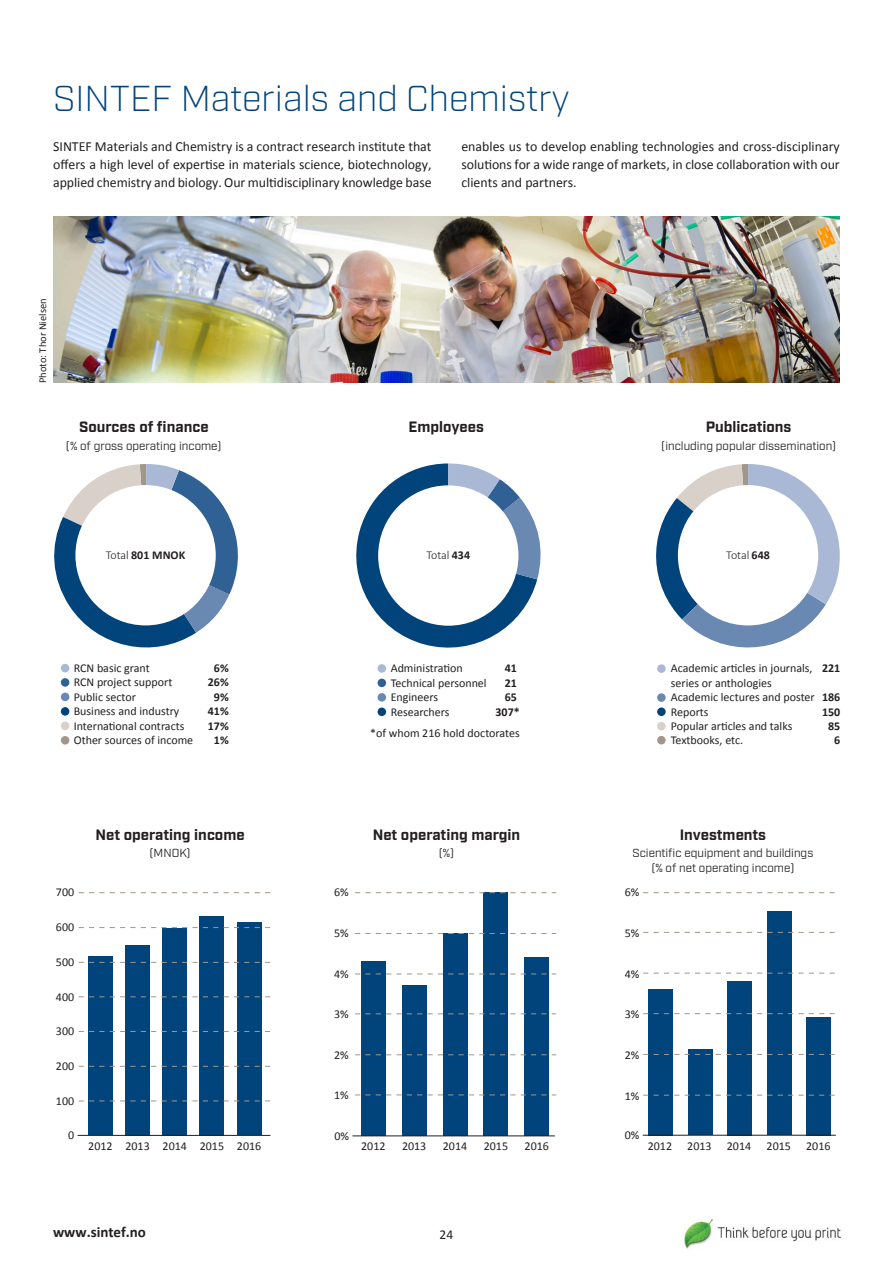
<style>
.page{position:relative;width:893px;height:1263px;background:#fff}
.page>*{position:absolute;margin:0;border:0;box-sizing:border-box;transform-origin:0 0}
.t1{font:300 36px "Industry";color:#00447b}
.t2{font:700 15px "Industry";color:#231f20}
.t3{font:700 15px "Calibri";color:#231f20}
.t4{font:13.8px/18px "Calibri";letter-spacing:-.005em;color:#231f20;text-align:justify}
.t5{font:13.5px "Calibri";color:#231f20}
.t6{font:12px/14.4px "Calibri";color:#231f20}
.t7{font:700 12px/14.4px "Calibri";color:#231f20;text-align:center}
.t8{font:300 12px "Calibri";letter-spacing:-.005em;color:#231f20}
.t9{font:11.7px/15px "Industry";color:#231f20;text-align:center}
.t10{font:10.5px "Calibri";color:#231f20}
.s1{font-weight:300}
.s2{font-weight:700}
</style>
<div class="page">
<div style="left:61px;top:678px;width:8px;height:9px;background:#306195;border-radius:50%"></div>
<div style="left:61px;top:693px;width:8px;height:8px;background:#6988b2;border-radius:50%"></div>
<div style="left:61px;top:707px;width:8px;height:9px;background:#00447b;border-radius:50%"></div>
<div style="left:61px;top:721px;width:8px;height:9px;background:#d8d0c9;border-radius:50%"></div>
<div style="left:61px;top:736px;width:8px;height:8px;background:#a19689;border-radius:50%"></div>
<div style="left:61px;top:664px;width:8px;height:8px;background:#a9b8d4;border-radius:50%"></div>
<svg style="left:54px;top:464px;width:184px;height:184px"></svg>
<div style="left:75px;top:485px;width:141px;height:140px;background:#fff;border-radius:50%"></div>
<div style="left:378px;top:693px;width:8px;height:9px;background:#6988b2;border-radius:50%"></div>
<div style="left:378px;top:707px;width:8px;height:9px;background:#00447b;border-radius:50%"></div>
<div style="left:378px;top:679px;width:8px;height:8px;background:#306195;border-radius:50%"></div>
<div style="left:378px;top:664px;width:8px;height:9px;background:#a9b8d4;border-radius:50%"></div>
<svg style="left:356px;top:463px;width:185px;height:185px"></svg>
<div style="left:378px;top:485px;width:140px;height:141px;background:#fff;border-radius:50%"></div>
<div style="left:657px;top:693px;width:9px;height:9px;background:#6988b2;border-radius:50%"></div>
<div style="left:657px;top:707px;width:9px;height:9px;background:#00447b;border-radius:50%"></div>
<div style="left:657px;top:722px;width:9px;height:8px;background:#d8d0c9;border-radius:50%"></div>
<div style="left:657px;top:664px;width:9px;height:9px;background:#a9b8d4;border-radius:50%"></div>
<div style="left:657px;top:736px;width:9px;height:8px;background:#a19689;border-radius:50%"></div>
<svg style="left:656px;top:464px;width:184px;height:184px"></svg>
<div style="left:678px;top:485px;width:140px;height:140px;background:#fff;border-radius:50%"></div>
<div style="left:125px;top:945px;width:25px;height:190px;background:#00447b"></div>
<div style="left:88px;top:956px;width:25px;height:179px;background:#00447b"></div>
<div style="left:237px;top:922px;width:24px;height:213px;background:#00447b"></div>
<div style="left:200px;top:916px;width:24px;height:219px;background:#00447b"></div>
<div style="left:163px;top:928px;width:24px;height:207px;background:#00447b"></div>
<hr style="left:78px;top:1135px;width:192px;height:1px;background:#231f20">
<svg style="left:79px;top:1066px;width:192px;height:1px"></svg>
<svg style="left:79px;top:1100px;width:191px;height:1px"></svg>
<svg style="left:79px;top:1031px;width:192px;height:1px"></svg>
<svg style="left:79px;top:996px;width:192px;height:1px"></svg>
<svg style="left:79px;top:962px;width:192px;height:1px"></svg>
<svg style="left:79px;top:892px;width:192px;height:1px"></svg>
<svg style="left:79px;top:927px;width:192px;height:1px"></svg>
<div style="left:402px;top:985px;width:24px;height:151px;background:#00447b"></div>
<div style="left:361px;top:961px;width:25px;height:175px;background:#00447b"></div>
<div style="left:524px;top:957px;width:25px;height:178px;background:#00447b"></div>
<div style="left:484px;top:892px;width:24px;height:243px;background:#00447b"></div>
<div style="left:443px;top:933px;width:24px;height:202px;background:#00447b"></div>
<div style="left:767px;top:911px;width:24px;height:224px;background:#00447b"></div>
<div style="left:727px;top:981px;width:24px;height:154px;background:#00447b"></div>
<div style="left:807px;top:1017px;width:24px;height:118px;background:#00447b"></div>
<div style="left:648px;top:989px;width:25px;height:146px;background:#00447b"></div>
<div style="left:688px;top:1050px;width:24px;height:85px;background:#00447b"></div>
<hr style="left:643px;top:1135px;width:193px;height:1px;background:#231f20">
<svg style="left:643px;top:1095px;width:192px;height:1px"></svg>
<svg style="left:643px;top:1013px;width:192px;height:1px"></svg>
<svg style="left:643px;top:973px;width:192px;height:1px"></svg>
<svg style="left:643px;top:932px;width:192px;height:1px"></svg>
<svg style="left:643px;top:1054px;width:192px;height:1px"></svg>
<svg style="left:643px;top:892px;width:192px;height:1px"></svg>
<svg style="left:355px;top:892px;width:201px;height:1px"></svg>
<hr style="left:352px;top:1135px;width:203px;height:1px;background:#231f20">
<svg style="left:355px;top:1054px;width:201px;height:1px"></svg>
<svg style="left:355px;top:1094px;width:201px;height:1px"></svg>
<svg style="left:355px;top:1013px;width:201px;height:1px"></svg>
<svg style="left:355px;top:973px;width:201px;height:1px"></svg>
<svg style="left:355px;top:933px;width:201px;height:1px"></svg>
<img style="left:53px;top:217px;width:787px;height:166px">
<img style="left:684px;top:1218px;width:156px;height:31px">
<h1 class="t1" style="left:53px;top:77px;width:518px">SINTEF Materials and Chemistry</h1>
<p class="t4" style="left:53px;top:137px;width:380px">SINTEF Materials and Chemistry is a contract research institute that offers a high level of expertise in materials science, biotechnology, applied chemistry and biology. Our multidisciplinary knowledge base</p>
<p class="t4" style="left:461px;top:137px;width:380px">enables us to develop enabling technologies and cross-disciplinary solutions for a wide range of markets, in close collaboration with our clients and partners.</p>
<p class="t10" style="left:36px;top:383px;width:86px;rotate:-90deg">Photo: Thor Nielsen</p>
<p class="t2" style="left:79px;top:418px;width:131px">Sources of finance</p>
<p class="t9" style="left:66px;top:438px;width:157px">(% of gross operating income)</p>
<p class="t7" style="left:106px;top:548px;width:81px"><span class="s1">Total</span> 801 MNOK</p>
<p class="t6" style="left:74px;top:661px;width:121px">RCN basic grant<br>RCN project support<br>Public sector<br>Business and industry<br>International contracts<br>Other sources of income</p>
<p class="t7" style="left:208px;top:661px;width:22px">6%<br>26%<br>9%<br>41%<br>17%<br>1%</p>
<p class="t6" style="left:56px;top:885px;width:20px">700</p>
<p class="t6" style="left:56px;top:920px;width:20px">600</p>
<p class="t6" style="left:56px;top:955px;width:20px">500</p>
<p class="t6" style="left:56px;top:989px;width:20px">400</p>
<p class="t6" style="left:56px;top:1024px;width:20px">300</p>
<p class="t6" style="left:56px;top:1059px;width:20px">200</p>
<p class="t6" style="left:56px;top:1093px;width:20px">100</p>
<p class="t6" style="left:68px;top:1128px;width:8px">0</p>
<p class="t2" style="left:96px;top:826px;width:151px">Net operating income</p>
<p class="t9" style="left:150px;top:846px;width:43px">(MNOK)</p>
<p class="t6" style="left:88px;top:1139px;width:174px">2012 2013 2014 2015 2016</p>
<p class="t2" style="left:408px;top:418px;width:77px">Employees</p>
<p class="t2" style="left:706px;top:418px;width:87px">Publications</p>
<p class="t9" style="left:661px;top:438px;width:177px">(including popular dissemination)</p>
<p class="t8" style="left:427px;top:548px;width:45px">Total <span class="s2">434</span></p>
<p class="t8" style="left:726px;top:548px;width:45px">Total <span class="s2">648</span></p>
<p class="t6" style="left:391px;top:661px;width:97px">Administration<br>Technical personnel<br>Engineers<br>Researchers</p>
<p class="t7" style="left:495px;top:661px;width:26px">41<br>21<br>65<br>307*</p>
<p class="t6" style="left:370px;top:726px;width:151px">*of whom 216 hold doctorates</p>
<p class="t6" style="left:671px;top:661px;width:145px">Academic articles in journals, series or anthologies<br>Academic lectures and poster<br>Reports<br>Popular articles and talks<br>Textbooks, etc.</p>
<p class="t7" style="left:822px;top:661px;width:20px">221</p>
<p class="t7" style="left:822px;top:690px;width:20px;text-align:right">186<br>150<br>85<br>6</p>
<p class="t2" style="left:373px;top:826px;width:149px">Net operating margin</p>
<p class="t9" style="left:439px;top:846px;width:17px">(%)</p>
<p class="t2" style="left:680px;top:826px;width:88px">Investments</p>
<p class="t9" style="left:632px;top:846px;width:182px">Scientific equipment and buildings (% of net operating income)</p>
<p class="t6" style="left:334px;top:885px;width:16px">6%</p>
<p class="t6" style="left:334px;top:926px;width:16px">5%</p>
<p class="t6" style="left:625px;top:885px;width:16px">6%</p>
<p class="t6" style="left:625px;top:926px;width:16px">5%</p>
<p class="t6" style="left:334px;top:966px;width:16px">4%</p>
<p class="t6" style="left:625px;top:967px;width:16px">4%</p>
<p class="t6" style="left:334px;top:1006px;width:16px">3%</p>
<p class="t6" style="left:625px;top:1007px;width:16px">3%</p>
<p class="t6" style="left:334px;top:1047px;width:16px">2%</p>
<p class="t6" style="left:625px;top:1048px;width:16px">2%</p>
<p class="t6" style="left:334px;top:1087px;width:16px">1%</p>
<p class="t6" style="left:334px;top:1129px;width:16px">0%</p>
<p class="t6" style="left:361px;top:1139px;width:26px">2012</p>
<p class="t6" style="left:402px;top:1139px;width:26px">2013</p>
<p class="t6" style="left:443px;top:1139px;width:26px">2014</p>
<p class="t6" style="left:484px;top:1139px;width:26px">2015</p>
<p class="t6" style="left:525px;top:1139px;width:26px">2016</p>
<p class="t6" style="left:625px;top:1089px;width:16px">1%</p>
<p class="t6" style="left:625px;top:1128px;width:16px">0%</p>
<p class="t6" style="left:648px;top:1139px;width:26px">2012</p>
<p class="t6" style="left:687px;top:1139px;width:26px">2013</p>
<p class="t6" style="left:727px;top:1139px;width:26px">2014</p>
<p class="t6" style="left:767px;top:1139px;width:26px">2015</p>
<p class="t6" style="left:806px;top:1139px;width:26px">2016</p>
<p class="t3" style="left:53px;top:1223px;width:94px">www.sintef.no</p>
<p class="t5" style="left:440px;top:1226px;width:15px">24</p>
</div>
